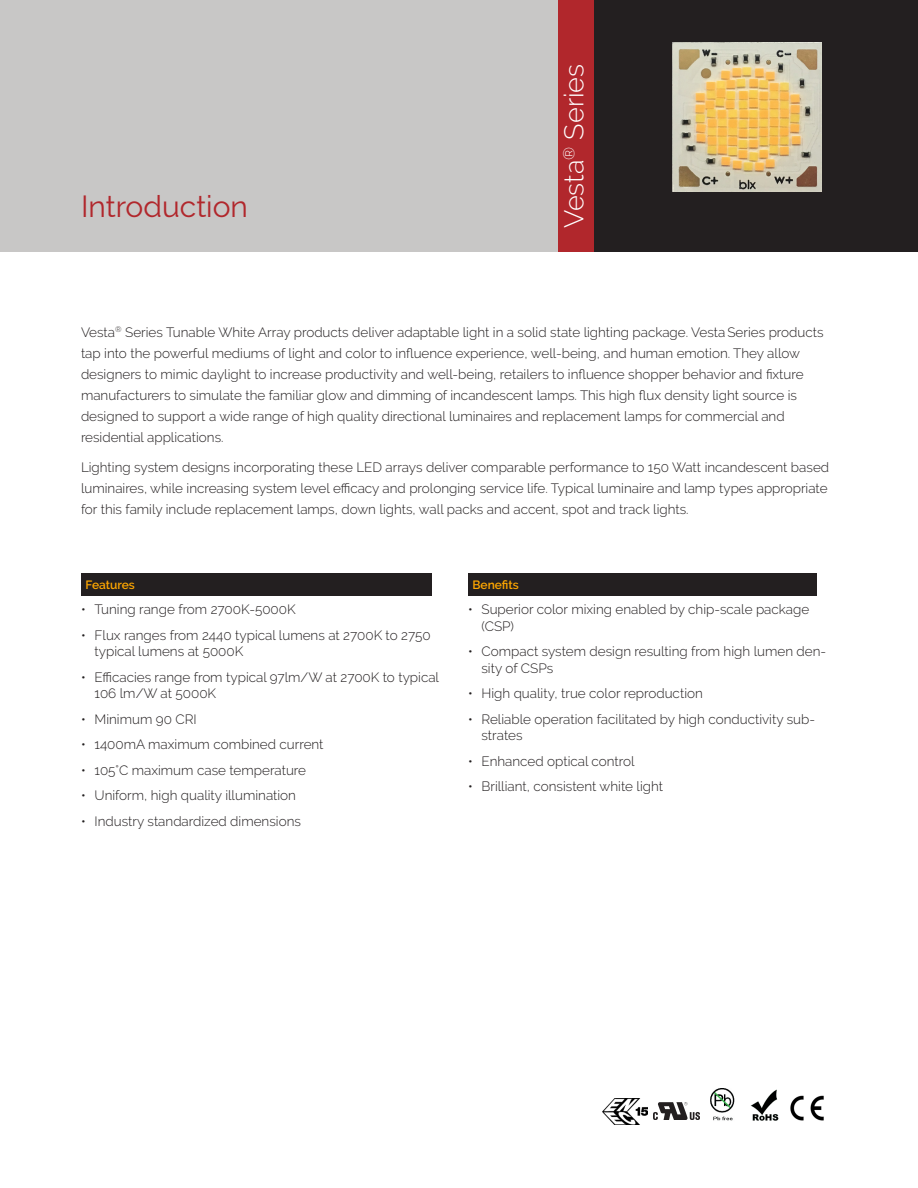
<style>
.page{position:relative;width:918px;height:1188px;background:#fff}
.page>*{position:absolute;margin:0;border:0;box-sizing:border-box;transform-origin:0 0}
.section_header{font:30px "Raleway";color:#b1272c}
.section_header-2{font:300 27px "Raleway";color:#fff}
.main_text_block{font:300 13.5px/21px "Raleway";color:#231f20}
.main_text_block-2{font:600 12px "Raleway";color:#ffa700}
</style>
<div class="page">
<div style="left:0;top:0;width:918px;height:252px;background:#c8c7c6"></div>
<div style="left:594px;top:0;width:324px;height:252px;background:#231f20"></div>
<img style="left:672px;top:42px;width:149px;height:150px">
<div style="left:558px;top:0;width:36px;height:252px;background:#b1272c"></div>
<div style="left:81px;top:574px;width:351px;height:22px;background:#231f20"></div>
<div style="left:468px;top:574px;width:348px;height:22px;background:#231f20"></div>
<img style="left:750px;top:1089px;width:29px;height:32px">
<img style="left:710px;top:1089px;width:25px;height:32px">
<img style="left:653px;top:1102px;width:46px;height:18px">
<img style="left:790px;top:1095px;width:34px;height:26px">
<img style="left:602px;top:1099px;width:46px;height:25px">
<p class="section_header" style="left:81px;top:189px;width:168px">Introduction</p>
<p class="section_header-2" style="left:558px;top:228px;width:166px;rotate:-90deg">Vesta<sup>®</sup> Series</p>
<p class="main_text_block" style="left:81px;top:321px;width:744px">Vesta<sup>®</sup> Series Tunable White Array products deliver adaptable light in a solid state lighting package. VestaSeries products tap into the powerful mediums of light and color to influence experience, well-being, and human emotion. They allow designers to mimic daylight to increase productivity and well-being, retailers to influence shopper behavior and fixture manufacturers to simulate the familiar glow and dimming of incandescent lamps. This high flux density light source is designed to support a wide range of high quality directional luminaires and replacement lamps for commercial and residential applications.</p>
<p class="main_text_block" style="left:81px;top:456px;width:750px;text-align:justify">Lighting system designs incorporating these LED arrays deliver comparable performance to 150 Watt incandescent based luminaires, while increasing system level efficacy and prolonging service life. Typical luminaire and lamp types appropriate for this family include replacement lamps, down lights, wall packs and accent, spot and track lights.</p>
<p class="main_text_block-2" style="left:86px;top:578px;width:51px">Features</p>
<p class="main_text_block" style="left:81px;top:599px;width:216px">• Tuning range from 2700K-5000K</p>
<p class="main_text_block" style="left:94px;top:627px;width:338px;line-height:16.5px;text-indent:-14px">• Flux ranges from 2440 typical lumens at 2700K to 2750 typical lumens at 5000K</p>
<p class="main_text_block" style="left:94px;top:669px;width:346px;line-height:16.5px;text-indent:-14px">• Efficacies range from typical 97lm/W at 2700K to typical<br>106 lm/W at 5000K</p>
<p class="main_text_block" style="left:81px;top:708px;width:117px">• Minimum 90 CRI</p>
<p class="main_text_block" style="left:81px;top:734px;width:244px">• 1400mA maximum combined current</p>
<p class="main_text_block" style="left:81px;top:759px;width:227px">• 105°C maximum case temperature</p>
<p class="main_text_block" style="left:81px;top:785px;width:217px">• Uniform, high quality illumination</p>
<p class="main_text_block" style="left:81px;top:810px;width:221px">• Industry standardized dimensions</p>
<p class="main_text_block-2" style="left:472px;top:578px;width:48px">Benefits</p>
<p class="main_text_block" style="left:482px;top:601px;width:329px;line-height:16.5px;text-indent:-14px">• Superior color mixing enabled by chip-scale package (CSP)</p>
<p class="main_text_block" style="left:482px;top:643px;width:346px;line-height:16.5px;text-indent:-14px">• Compact system design resulting from high lumen den&shy;sity of CSPs</p>
<p class="main_text_block" style="left:468px;top:683px;width:236px">• High quality, true color reproduction</p>
<p class="main_text_block" style="left:482px;top:711px;width:335px;line-height:16.5px;text-indent:-14px">• Reliable operation facilitated by high conductivity sub&shy;strates</p>
<p class="main_text_block" style="left:468px;top:750px;width:168px">• Enhanced optical control</p>
<p class="main_text_block" style="left:468px;top:776px;width:197px">• Brilliant, consistent white light</p>
</div>
